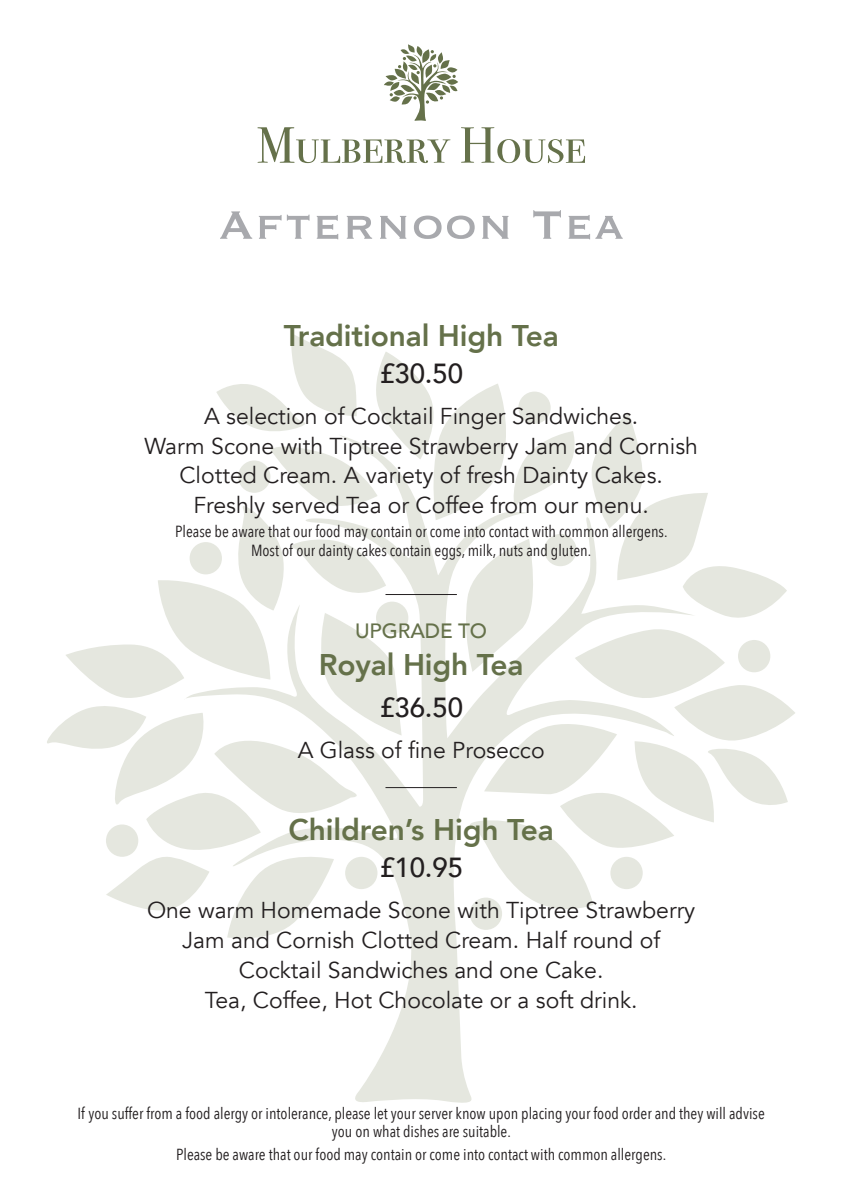
<style>
.page{position:relative;width:842px;height:1192px;background:#fff}
.page>*{position:absolute;margin:0;border:0;box-sizing:border-box;transform-origin:0 0}
.t1{font:52px "Copperplate";letter-spacing:.025em;color:#a8a9ad}
.t2{font:51px "Bodoni Svty Two SCITCTT";color:#65714a}
.t3{font:800 29.8px "Avenir";letter-spacing:-.005em;color:#65714a}
.t4{font:500 27.6px "Avenir";letter-spacing:-.005em;color:#231f20}
.t5{font:23px/29.8px "Avenir";color:#231f20;text-align:center}
.t6{font:500 20.6px "Avenir";letter-spacing:-.005em;color:#65714a}
.t7{font:16px/18.4px "Avenir Next Condensed";color:#231f20;text-align:center}
</style>
<div class="page">
<svg style="left:355px;top:944px;width:117px;height:159px;fill:#e5e7df"></svg>
<svg style="left:47px;top:333px;width:748px;height:611px"></svg>
<div style="left:446px;top:79px;width:12px;height:6px;background:#a4ab94;border-radius:50%"></div>
<svg style="left:384px;top:44px;width:73px;height:77px"></svg>
<hr style="left:385px;top:594px;width:71px;height:1px;background:#231f20">
<hr style="left:385px;top:787px;width:71px;height:1px;background:#231f20">
<h2 class="t2" style="left:256px;top:115px;width:331px">Mulberry House</h2>
<h1 class="t1" style="left:219px;top:190px;width:406px">Afternoon Tea</h1>
<h3 class="t3" style="left:283px;top:323px;width:276px">Traditional High Tea</h3>
<h3 class="t4" style="left:379px;top:361px;width:85px">£30.50</h3>
<h3 class="t5" style="left:144px;top:403px;width:554px">A selection of Cocktail Finger Sandwiches.<br>Warm Scone with Tiptree Strawberry Jam and Cornish Clotted Cream. A variety of fresh Dainty Cakes.<br>Freshly served Tea or Coffee from our menu.</h3>
<p class="t7" style="left:175px;top:524px;width:493px">Please be aware that our food may contain or come into contact with common allergens.<br>Most of our dainty cakes contain eggs, milk, nuts and gluten.</p>
<p class="t6" style="left:355px;top:622px;width:133px">UPGRADE TO</p>
<h3 class="t3" style="left:318px;top:652px;width:206px">Royal High Tea</h3>
<h3 class="t4" style="left:379px;top:696px;width:85px">£36.50</h3>
<h3 class="t5" style="left:297px;top:738px;width:248px">A Glass of fine Prosecco</h3>
<h3 class="t3" style="left:288px;top:817px;width:266px">Children’s High Tea</h3>
<h3 class="t4" style="left:379px;top:856px;width:85px">£10.95</h3>
<h3 class="t5" style="left:147px;top:898px;width:549px">One warm Homemade Scone with Tiptree Strawberry Jam and Cornish Clotted Cream. Half round of Cocktail Sandwiches and one Cake.<br>Tea, Coffee, Hot Chocolate or a soft drink.</h3>
<p class="t7" style="left:77px;top:1105px;width:688px">If you suffer from a food alergy or intolerance, please let your server know upon placing your food order and they will advise you on what dishes are suitable.</p>
<p class="t7" style="left:176px;top:1146px;width:491px">Please be aware that our food may contain or come into contact with common allergens.</p>
</div>
